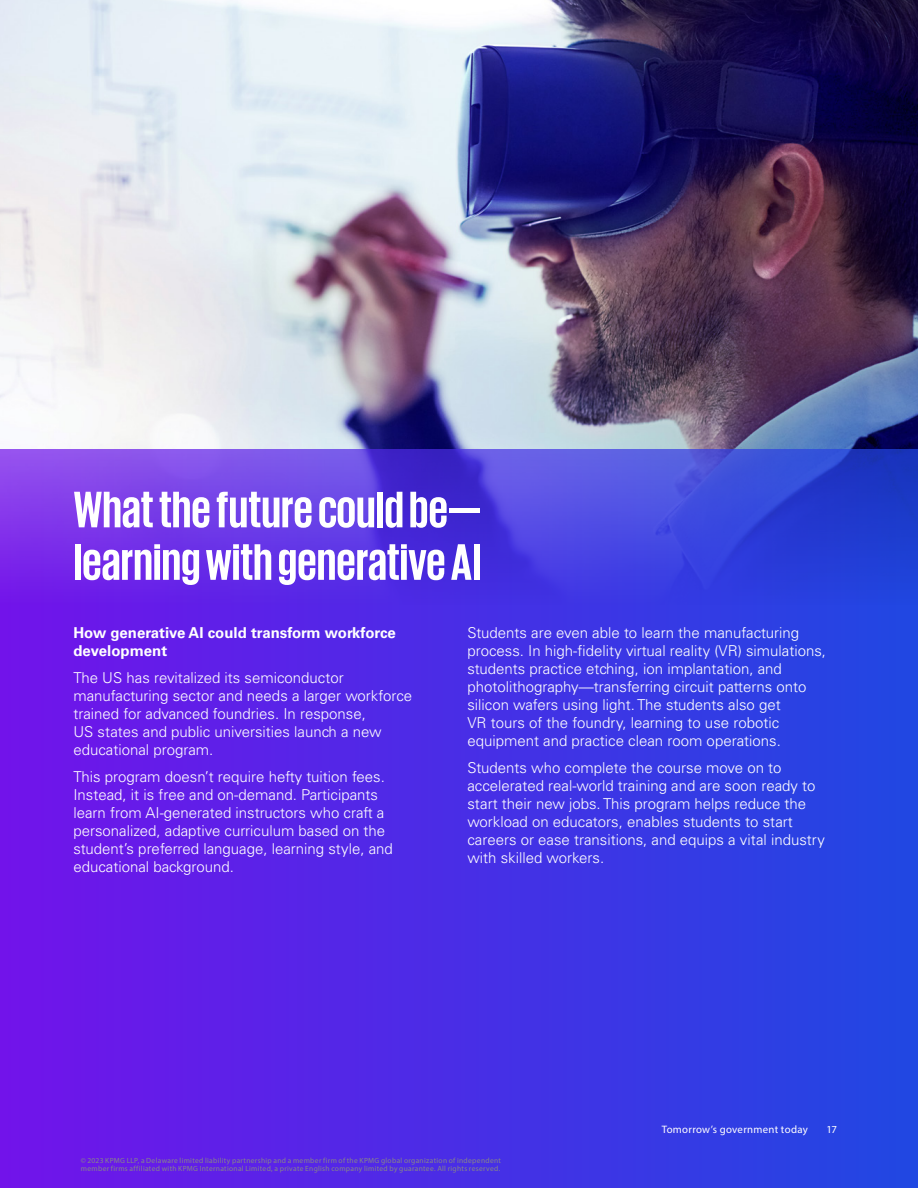
<style>
.page{position:relative;width:918px;height:1188px;background:#fff}
.page>*{position:absolute;margin:0;border:0;box-sizing:border-box;transform-origin:0 0}
.t1{font:700 52.5px/52.5px "KPMG";color:#fff}
.t2{font:300 15px/18px "Univers LT Std";color:#fff}
.t3{font:700 15px/18px "Univers LT Std";color:#fff}
.t4{font:10.8px "Myriad Pro";letter-spacing:.025em;color:#fff}
.t5{font:7.5px/8.1px "Myriad Pro";letter-spacing:.04em;color:#878787}
</style>
<div class="page">
<div style="left:0;top:449px;width:918px;height:739px;background:linear-gradient(to right,#7213ea,#2048e2)"></div>
<img style="left:0;top:0;width:918px;height:609px">
<hr style="left:0;top:0;width:1px;height:45px;background:#e3e9f5">
<h1 class="t1" style="left:73px;top:482px;width:409px">What the future could be— learning with generative AI</h1>
<p class="t3" style="left:73px;top:624px;width:324px">How generative AI could transform workforce development</p>
<p class="t2" style="left:73px;top:669px;width:340px">The US has revitalized its semiconductor manufacturing sector and needs a larger workforce trained for advanced foundries. In response,<br>US states and public universities launch a new educational program.</p>
<p class="t2" style="left:73px;top:768px;width:321px">This program doesn’t require hefty tuition fees.<br>Instead, it is free and on-demand. Participants learn from AI-generated instructors who craft a personalized, adaptive curriculum based on the student’s preferred language, learning style, and educational background.</p>
<p class="t2" style="left:467px;top:624px;width:360px">Students are even able to learn the manufacturing process. In high-fidelity virtual reality (VR) simulations, students practice etching, ion implantation, and photolithography—transferring circuit patterns onto silicon wafers using light. The students also get<br>VR tours of the foundry, learning to use robotic equipment and practice clean room operations.</p>
<p class="t2" style="left:467px;top:759px;width:359px">Students who complete the course move on to accelerated real-world training and are soon ready to start their new jobs. This program helps reduce the workload on educators, enables students to start careers or ease transitions, and equips a vital industry with skilled workers.</p>
<p class="t4" style="left:662px;top:1123px;width:148px">Tomorrow’s government today</p>
<p class="t4" style="left:827px;top:1123px;width:12px">17</p>
<p class="t5" style="left:81px;top:1156px;width:422px">© 2023 KPMG LLP, a Delaware limited liability partnership and a member firm of the KPMG global organization of independent member firms affiliated with KPMG International Limited, a private English company limited by guarantee. All rights reserved.</p>
</div>
